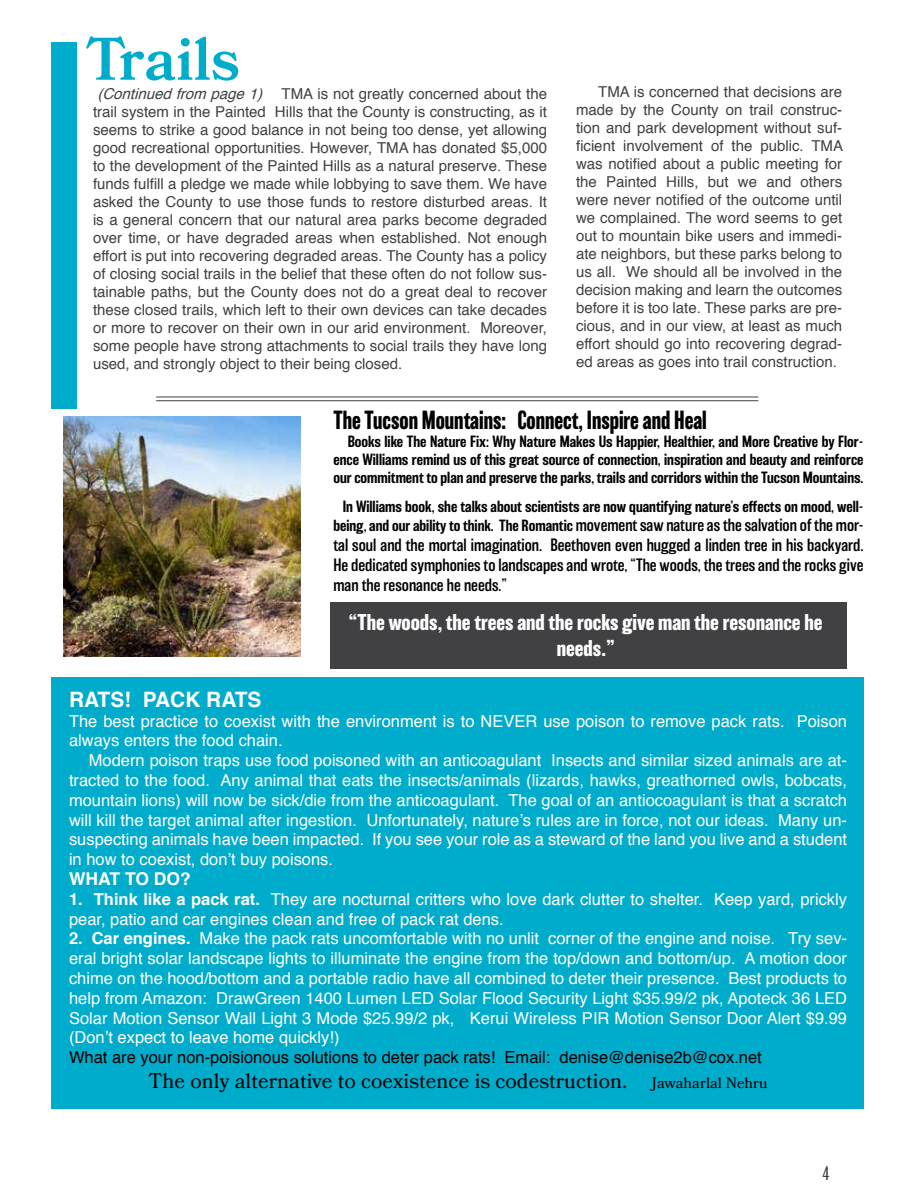
<style>
.page{position:relative;width:918px;height:1188px;background:#fff}
.page>*{position:absolute;margin:0;border:0;box-sizing:border-box;transform-origin:0 0}
.t1{font:600 60px "Bookmania";color:#00accb}
.t2{font:700 24.15px "Balboa";color:#000;scale:.87 1}
.t3{font:700 21.3px "Helvetica";color:#fff}
.t4{font:21px "Bookmania";color:#000}
.t5{font:700 21px/25.2px "Balboa";color:#fff;text-align:center}
.t6{font:200 18px "Balboa";color:#414042}
.t7{font:700 17.7px "Helvetica";color:#fff}
.t8{font:16.5px/19.8px "Helvetica";color:#fff}
.t9{font:300 16.5px/19.8px "Balboa";color:#000;text-align:justify}
.t10{font:16.5px "Helvetica";color:#000}
.t11{font:15px/18px "Helvetica";color:#414042;text-align:justify}
.t12{font:500 15px/18px "Balboa";color:#000;text-align:justify}
.s1{font-weight:500;font-size:15px}
.s2{font-style:italic}
.s3{font-weight:700}
.s4{font-size:15px}
</style>
<div class="page">
<div style="left:51px;top:677px;width:812px;height:431px;background:#00accb"></div>
<div style="left:51px;top:42px;width:26px;height:367px;background:#00accb"></div>
<div style="left:330px;top:603px;width:517px;height:66px;background:#414042"></div>
<hr style="left:156px;top:397px;width:602px;height:1px;background:#414042">
<hr style="left:156px;top:400px;width:602px;height:1px;background:#414042">
<img style="left:64px;top:417px;width:237px;height:239px">
<h1 class="t1" style="left:85px;top:24px;width:156px">Trails</h1>
<p class="t11" style="left:576px;top:83px;width:269px;text-indent:22px">TMA is concerned that decisions are made by the County on trail construc&shy;tion and park development without suf&shy;ficient involvement of the public. TMA was notified about a public meeting for the Painted Hills, but we and others were never notified of the outcome until we complained. The word seems to get out to mountain bike users and immedi&shy;ate neighbors, but these parks belong to us all. We should all be involved in the decision making and learn the outcomes before it is too late. These parks are pre&shy;cious, and in our view, at least as much effort should go into recovering degrad&shy;ed areas as goes into trail construction.</p>
<h2 class="t2" style="left:333px;top:406px;width:431px">The Tucson Mountains: Connect, Inspire and Heal</h2>
<p class="t12" style="left:333px;top:432px;width:532px;text-indent:14px">Books like The Nature Fix: Why Nature Makes Us Happier, Healthier, and More Creative by Flor&shy;ence Williams remind us of this great source of connection, inspiration and beauty and reinforce our commitment to plan and preserve the parks, trails and corridors within the Tucson Mountains.</p>
<p class="t12" style="left:343px;top:497px;width:522px">In Williams book, she talks about scientists are now quantifying nature’s effects on mood, well-</p>
<p class="t9" style="left:333px;top:516px;width:532px"><span class="s1">being, and our ability to think. The Romantic</span> movement saw nature as the salvation of the mor&shy;tal soul and the mortal imagination. Beethoven even hugged a linden tree in his backyard.<br>He dedicated symphonies to landscapes and wrote, “The woods, the trees and the rocks give man the resonance he needs.”</p>
<p class="t11" style="left:93px;top:85px;width:456px"><span class="s2">(Continuedfrom page1)</span> TMA is not greatly concerned about the trail system in the Painted Hills that the County is constructing, as it seems to strike a good balance in not being too dense, yet allowing good recreational opportunities. However, TMA has donated $5,000 to the development of the Painted Hills as a natural preserve. These funds fulfill a pledge we made while lobbying to save them. We have asked the County to use those funds to restore disturbed areas. It is a general concern that our natural area parks become degraded over time, or have degraded areas when established. Not enough effort is put into recovering degraded areas. The County has a policy of closing social trails in the belief that these often do not follow sus&shy;tainable paths, but the County does not do a great deal to recover these closed trails, which left to their own devices can take decades or more to recover on their own in our arid environment. Moreover, some people have strong attachments to social trails they have long used, and strongly object to their being closed.</p>
<h3 class="t5" style="left:349px;top:610px;width:475px">“The woods, the trees and the rocks give man the resonance he needs.”</h3>
<h3 class="t3" style="left:69px;top:682px;width:194px">RATS! PACK RATS</h3>
<p class="t8" style="left:69px;top:711px;width:780px">The best practice to coexist with the environment is to NEVER use poison to remove pack rats. Poison always enters the food chain.</p>
<p class="t8" style="left:69px;top:751px;width:780px;text-align:justify;text-indent:20px">Modern poison traps use food poisoned with an anticoagulant Insects and similar sized animals are at&shy;tracted to the food. Any animal that eats the insects/animals (lizards, hawks, greathorned owls, bobcats, mountain lions) will now be sick/die from the anticoagulant. The goal of an antiocoagulant is that a scratch will kill the target animal after ingestion. Unfortunately, nature’s rules are in force, not our ideas. Many un&shy;suspecting animals have been impacted. If you see your role as a steward of the land you live and a student in how to coexist, don’t buy poisons.</p>
<p class="t7" style="left:69px;top:865px;width:123px">WHAT TO DO?</p>
<p class="t8" style="left:69px;top:890px;width:780px"><span class="s3">1. Think like a pack rat.</span> They are nocturnal critters who love dark clutter to shelter. Keep yard, prickly pear, patio and car engines clean and free of pack rat dens.</p>
<p class="t8" style="left:69px;top:929px;width:780px;text-align:justify"><span class="s3">2. Car engines.</span> Make the pack rats uncomfortable with no unlit corner of the engine and noise. Try sev&shy;eral bright solar landscape lights to illuminate the engine from the top/down and bottom/up. A motion door chime on the hood/bottom and a portable radio have all combined to deter their presence. Best products to help from Amazon: DrawGreen 1400 Lumen LED Solar Flood Security Light $35.99/2 pk, Apoteck 36 LED Solar Motion Sensor Wall Light 3 Mode $25.99/2 pk, Kerui Wireless PIR Motion Sensor Door Alert $9.99 (Don’t expect to leave home quickly!)</p>
<p class="t10" style="left:69px;top:1045px;width:694px">What are your non-poisionous solutions to deter pack rats! Email: denise@denise2b@cox.net</p>
<h3 class="t4" style="left:149px;top:1069px;width:621px">The only alternative to coexistence is codestruction. <span class="s4">Jawaharlal Nehru</span></h3>
<p class="t6" style="left:822px;top:1164px;width:9px">4</p>
</div>
